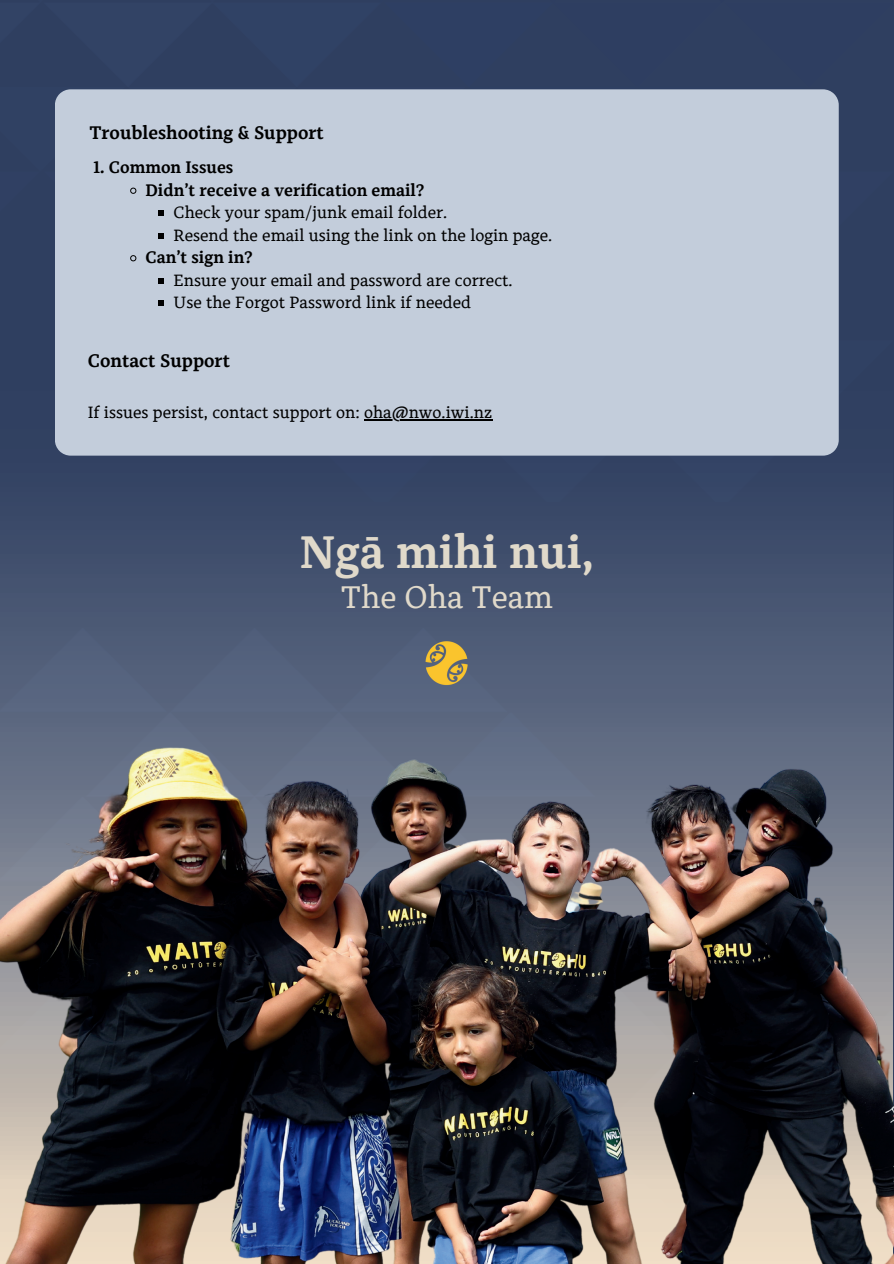
<style>
.page{position:relative;width:894px;height:1264px;background:#fff}
.page>*{position:absolute;margin:0;border:0;box-sizing:border-box;transform-origin:0 0}
.t1{font:700 45px "Alkes";color:#e0d9ca}
.t2{font:31.5px "Alkes";color:#e0d9ca}
.t3{font:700 18px "Alkes";color:#000}
.t4{font:16.5px/22.5px "Alkes";color:#000}
.t5{font:700 16.5px/22.5px "Alkes";color:#000}
</style>
<div class="page">
<div style="left:1px;top:89px;width:891px;height:1174px;background:#3e4d6b"></div>
<div style="left:0;top:0;width:893px;height:502px;background:#2f3f61"></div>
<img style="left:0;top:605px;width:893px;height:658px">
<div style="left:55px;top:89px;width:783px;height:366px;background:#c3cddb"></div>
<svg style="left:130px;top:187px;width:7px;height:7px"></svg>
<svg style="left:158px;top:211px;width:6px;height:5px"></svg>
<svg style="left:158px;top:233px;width:6px;height:5px"></svg>
<svg style="left:130px;top:255px;width:7px;height:7px"></svg>
<svg style="left:158px;top:278px;width:6px;height:5px"></svg>
<svg style="left:158px;top:301px;width:6px;height:5px"></svg>
<hr style="left:364px;top:419px;width:128px;height:2px;background:#000">
<img style="left:332px;top:641px;width:228px;height:51px">
<p class="t3" style="left:89px;top:120px;width:236px">Troubleshooting &amp; Support</p>
<p class="t5" style="left:145px;top:156px;width:280px;text-indent:-52px">1. Common Issues<br>Didn’t receive a verification email?</p>
<p class="t4" style="left:173px;top:201px;width:380px">Check your spam/junk email folder.<br>Resend the email using the link on the login page.</p>
<p class="t5" style="left:145px;top:246px;width:109px">Can’t sign in?</p>
<p class="t4" style="left:173px;top:268px;width:340px">Ensure your email and password are correct.<br>Use the Forgot Password link if needed</p>
<p class="t3" style="left:88px;top:348px;width:144px">Contact Support</p>
<p class="t4" style="left:88px;top:401px;width:406px">If issues persist, contact support on: oha@nwo.iwi.nz</p>
<h1 class="t1" style="left:299px;top:523px;width:296px">Ngā mihi nui,</h1>
<h2 class="t2" style="left:341px;top:576px;width:213px">The Oha Team</h2>
</div>
